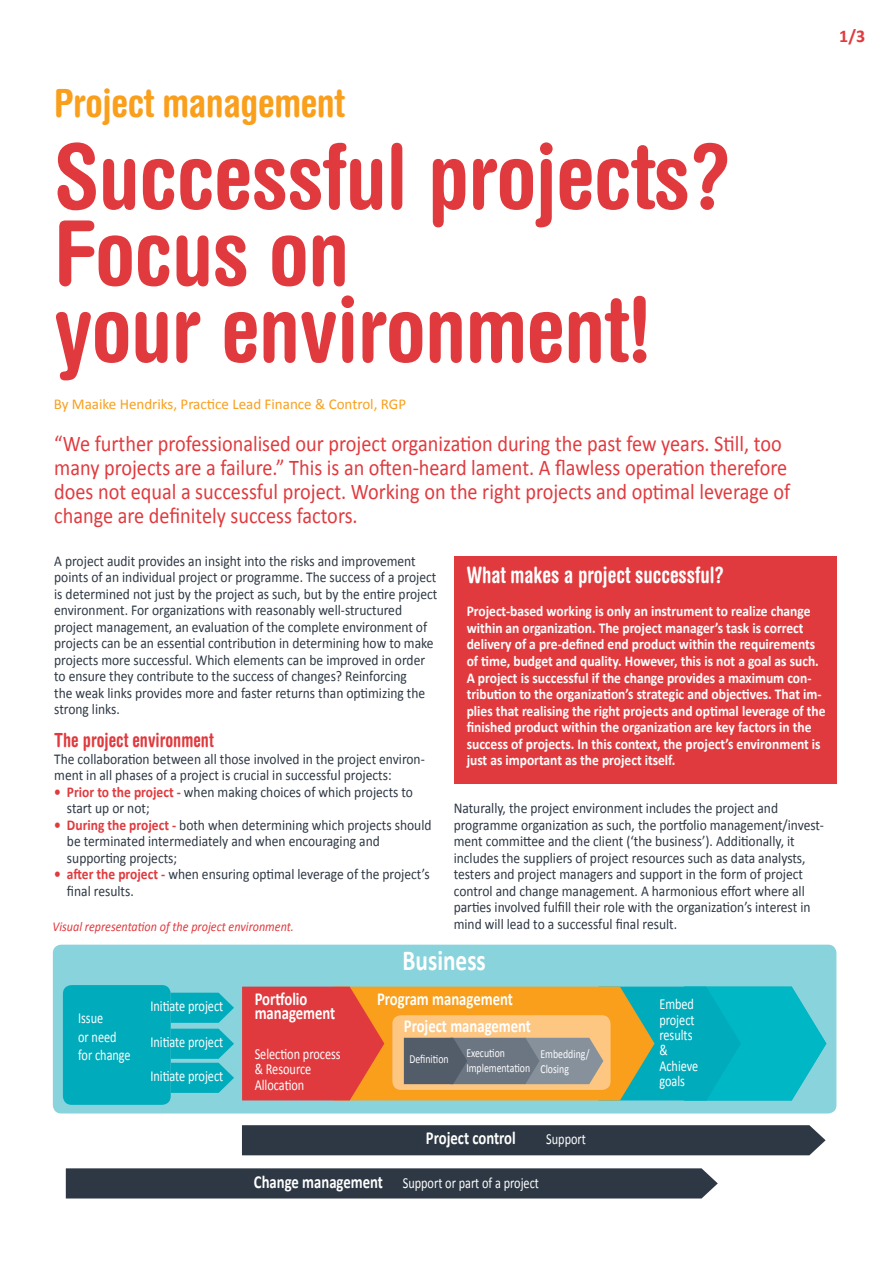
<style>
.page{position:relative;width:893px;height:1263px;background:#fff}
.page>*{position:absolute;margin:0;border:0;box-sizing:border-box;transform-origin:0 0}
.t1{font:700 condensed 90px/76.5px "Helvetica Rounded";letter-spacing:-.01em;color:#e03a3e}
.t2{font:700 condensed 39px "Helvetica Rounded";letter-spacing:-.01em;color:#f99f1c}
.t3{font:700 29.1px "Calibri";color:#fff;scale:.8 1}
.t4{font:22.5px/24px "Calibri";color:#e03a3e;scale:.9 1}
.t5{font:700 condensed 22.5px "Helvetica Rounded";color:#fff;scale:.9 1}
.t6{font:700 condensed 19.5px "Helvetica Rounded";color:#e03a3e;scale:.9 1}
.t7{font:700 18.3px/13.8px "Calibri";color:#fff;scale:.8 1}
.t8{font:700 18px "Calibri";color:#e03a3e}
.t9{font:15.3px/15.3px "Calibri";color:#fff;scale:.8 1}
.t10{font:15px/16.5px "Calibri";color:#2e3844;scale:.9 1}
.t11{font:700 15px/16.5px "Calibri";color:#fff;scale:.9 1}
.t12{font:15px "Calibri";color:#f99f1c}
.t13{font:italic 13.5px "Calibri";color:#e03a3e;scale:.9 1}
.t14{font:12.3px/15.3px "Calibri";color:#fff;scale:.8 1}
.s1{font-weight:700;color:#e03a3e}
</style>
<div class="page">
<div style="left:53px;top:945px;width:783px;height:168px;background:#88d3dc;border-radius:9px"></div>
<svg style="left:171px;top:993px;width:63px;height:30px;background:#10afbf"></svg>
<svg style="left:171px;top:1029px;width:63px;height:64px"></svg>
<div style="left:242px;top:1125px;width:584px;height:30px;background:#2e3844"></div>
<div style="left:66px;top:1168px;width:652px;height:30px;background:#2e3844"></div>
<svg style="left:242px;top:987px;width:584px;height:113px;background:#958e71"></svg>
<div style="left:63px;top:985px;width:108px;height:120px;background:#00abbb;border-radius:9px"></div>
<div style="left:454px;top:556px;width:382px;height:228px;background:#e03a3e"></div>
<p class="t8" style="left:839px;top:25px;width:27px">1/3</p>
<h2 class="t2" style="left:54px;top:79px;width:292px">Project management</h2>
<h1 class="t1" style="left:54px;top:137px;width:680px">Successful projects?<br>Focus on<br>your environment!</h1>
<p class="t12" style="left:54px;top:395px;width:354px">By Maaike Hendriks, Practice Lead Finance &amp; Control, RGP</p>
<p class="t4" style="left:54px;top:430px;width:819px">“We further professionalised our project organization during the past few years. Still, too many projects are a failure.” This is an often-heard lament. A flawless operation therefore does not equal a successful project. Working on the right projects and optimal leverage of change are definitely success factors.</p>
<p class="t10" style="left:54px;top:552px;width:427px">A project audit provides an insight into the risks and improvement points of an individual project or programme. The success of a project is determined not just by the project as such, but by the entire project environment. For organizations with reasonably well-structured project management, an evaluation of the complete environment of projects can be an essential contribution in determining how to make projects more successful. Which elements can be improved in order to ensure they contribute to the success of changes? Reinforcing<br>the weak links provides more and faster returns than optimizing the strong links.</p>
<h3 class="t6" style="left:54px;top:728px;width:179px">The project environment</h3>
<p class="t10" style="left:54px;top:750px;width:413px">The collaboration between all those involved in the project environ&shy;ment in all phases of a project is crucial in successful projects:</p>
<p class="t10" style="left:67px;top:783px;width:386px;text-indent:-13px"><span class="s1">• Prior to the project -</span> when making choices of which projects to start up or not;</p>
<p class="t10" style="left:67px;top:816px;width:407px;text-indent:-13px"><span class="s1">• During the project -</span> both when determining which projects should be terminated intermediately and when encouraging and supporting projects;</p>
<p class="t10" style="left:67px;top:865px;width:405px;text-indent:-13px"><span class="s1">• after the project -</span> when ensuring optimal leverage of the project’s final results.</p>
<p class="t13" style="left:52px;top:918px;width:270px">Visual representation of the project environment.</p>
<h3 class="t5" style="left:467px;top:562px;width:288px">What makes a project successful?</h3>
<p class="t11" style="left:467px;top:602px;width:400px">Project-based working is only an instrument to realize change within an organization. The project manager’s task is correct delivery of a pre-defined end product within the requirements of time, budget and quality. However, this is not a goal as such.<br>A project is successful if the change provides a maximum con&shy;tribution to the organization’s strategic and objectives. That im&shy;plies that realising the right projects and optimal leverage of the finished product within the organization are key factors in the success of projects. In this context, the project’s environment is just as important as the project itself.</p>
<p class="t10" style="left:454px;top:799px;width:413px">Naturally, the project environment includes the project and programme organization as such, the portfolio management/invest&shy;ment committee and the client (‘the business’). Additionally, it includes the suppliers of project resources such as data analysts, testers and project managers and support in the form of project control and change management. A harmonious effort where all parties involved fulfill their role with the organization’s interest in mind will lead to a successful final result.</p>
<p class="t9" style="left:78px;top:1008px;width:67px;line-height:18.3px">Issue<br>or need for change</p>
<p class="t9" style="left:150px;top:997px;width:93px">Initiate project</p>
<p class="t9" style="left:150px;top:1024px;width:93px;line-height:33.6px">Initiate project<br>Initiate project</p>
<h3 class="t3" style="left:403px;top:942px;width:106px">Business</h3>
<p class="t7" style="left:255px;top:991px;width:102px">Portfolio management</p>
<p class="t7" style="left:404px;top:985px;width:160px;line-height:26.7px;text-indent:-27px">Program management<br>Project management</p>
<p class="t9" style="left:255px;top:1045px;width:109px">Selection process &amp; Resource<br>Allocation</p>
<p class="t7" style="left:254px;top:1174px;width:163px">Change management</p>
<p class="t14" style="left:409px;top:1051px;width:50px">Definition</p>
<p class="t14" style="left:466px;top:1044px;width:81px">Execution<br>Implementation</p>
<p class="t14" style="left:540px;top:1045px;width:63px">Embedding/<br>Closing</p>
<p class="t7" style="left:426px;top:1130px;width:114px">Project control</p>
<p class="t9" style="left:546px;top:1131px;width:51px">Support</p>
<p class="t9" style="left:403px;top:1174px;width:172px">Support or part of a project</p>
<p class="t9" style="left:659px;top:996px;width:50px">Embed project results &amp;<br>Achieve goals</p>
</div>
